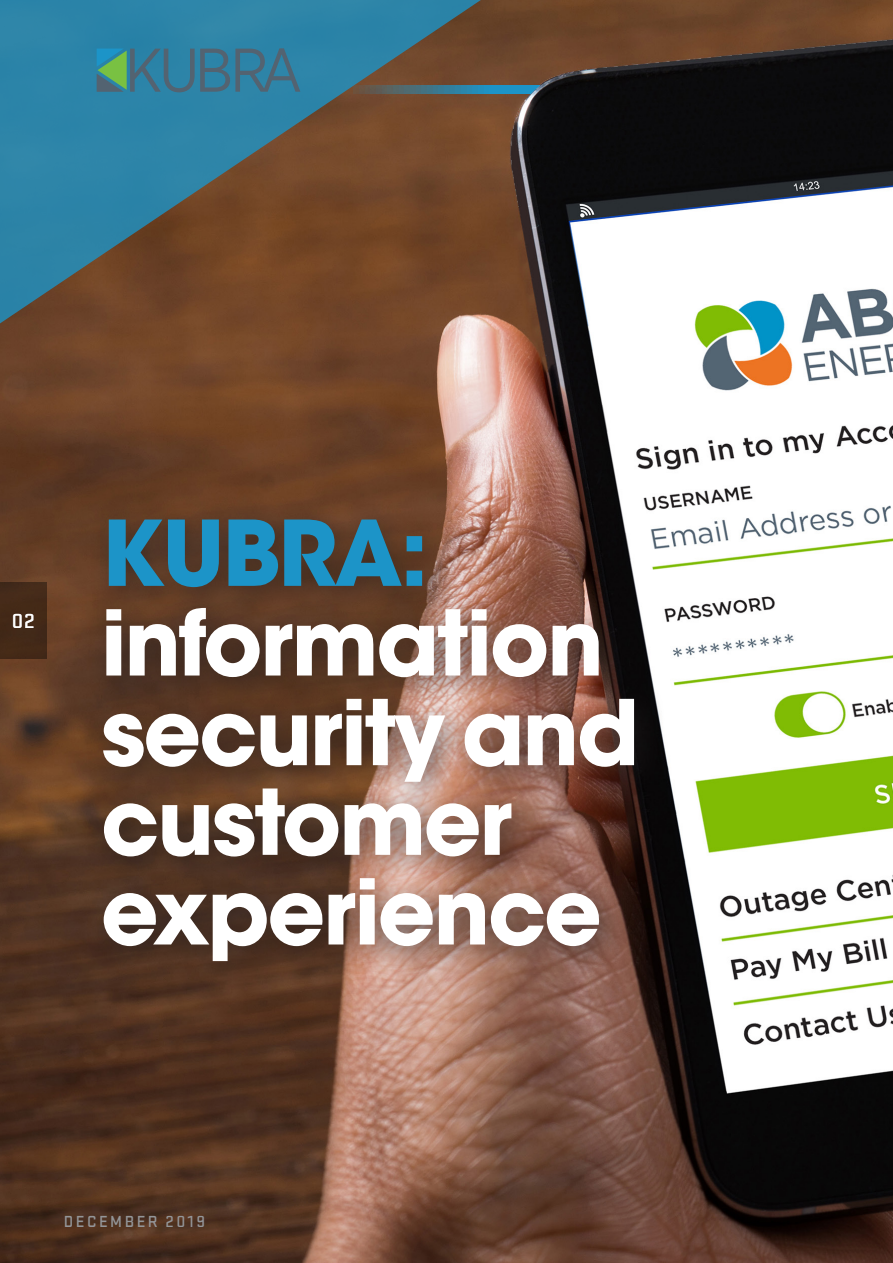
<style>
.page{position:relative;width:893px;height:1263px;background:#fff}
.page>*{position:absolute;margin:0;border:0;box-sizing:border-box;transform-origin:0 0}
.t1{font:700 89.7px/89.7px "ITC Avant Garde Std";letter-spacing:-.025em;color:#fff}
.t2{font:500 21px "Stratum No 1";color:#fff}
.t3{font:500 16.5px "Stratum No 1";letter-spacing:.15em;color:#939598}
.s1{color:#1c94c8}
</style>
<div class="page">
<img style="left:0;top:206px;width:893px;height:1057px">
<div style="left:86px;top:501px;width:580px;height:491px;background:#231f20;opacity:.6"></div>
<svg style="left:0;top:206px;width:500px;height:126px;background:#67503d"></svg>
<div style="left:0;top:583px;width:47px;height:76px;background:#442a17"></div>
<img style="left:0;top:0;width:893px;height:206px">
<p class="t2" style="left:12px;top:610px;width:25px">02</p>
<p class="t1" style="left:101px;top:507px;width:540px"><span class="s1">KUBRA: </span>information security and customer experience</p>
<p class="t3" style="left:64px;top:1212px;width:143px">DECEMBER 2019</p>
</div>
